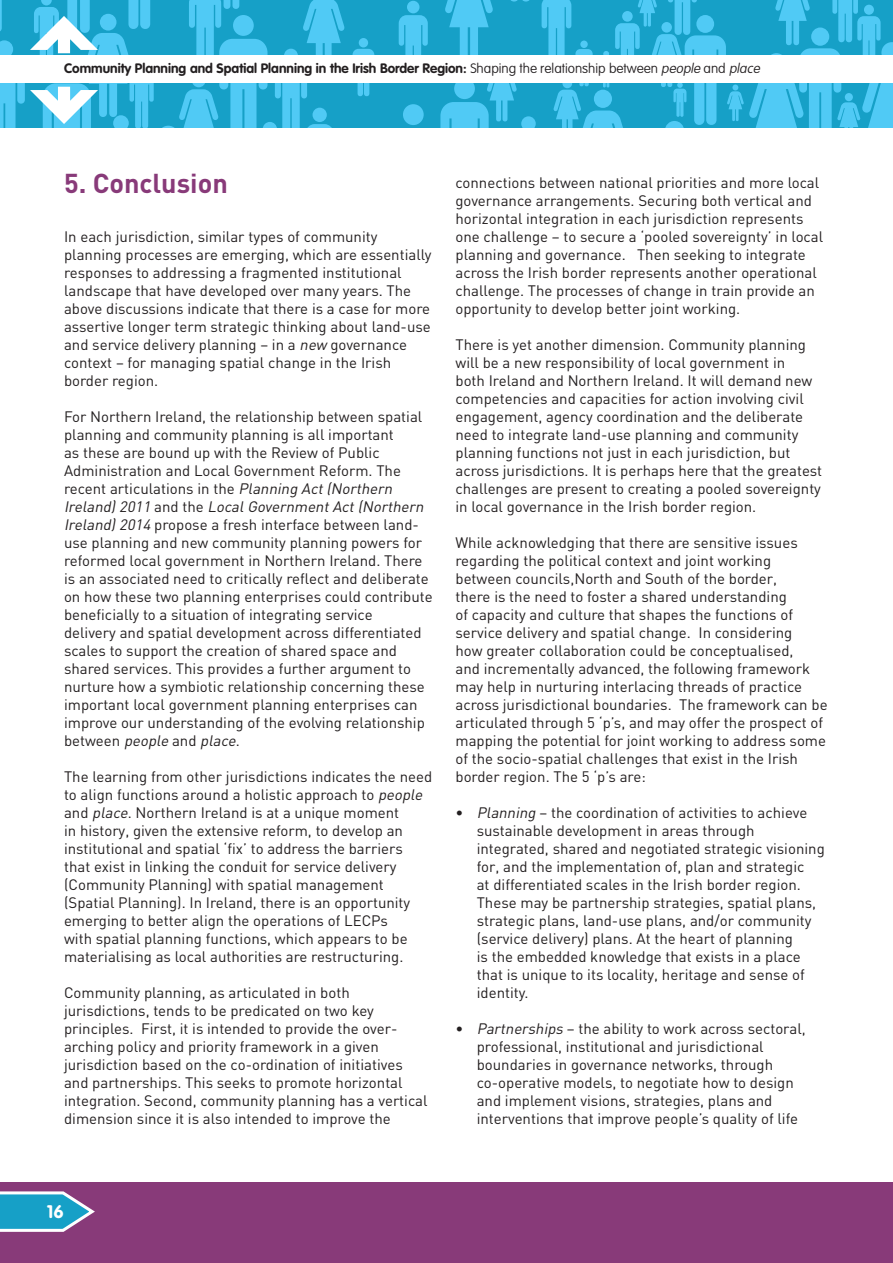
<style>
.page{position:relative;width:893px;height:1263px;background:#fff}
.page>*{position:absolute;margin:0;border:0;box-sizing:border-box;transform-origin:0 0}
.t1{font:700 27px "DIN";color:#883a79}
.t2{font:700 18px "VAG Rounded";color:#fff}
.t3{font:15px/18px "DIN";color:#231f20}
.t4{font:700 13.5px "VAG Rounded";color:#231f20}
.s1{font-weight:100}
.s2{font-weight:100;font-style:italic}
.s3{font-style:italic}
</style>
<div class="page">
<div style="left:0;top:1182px;width:893px;height:81px;background:#883a79"></div>
<div style="left:0;top:0;width:893px;height:128px;background:#16a0c7"></div>
<div style="left:403px;top:104px;width:21px;height:21px;background:#50caf5;border-radius:50%"></div>
<svg style="left:352px;top:49px;width:22px;height:47px"></svg>
<div style="left:359px;top:38px;width:9px;height:9px;background:#50caf5;border-radius:50%"></div>
<svg style="left:399px;top:15px;width:29px;height:40px"></svg>
<div style="left:407px;top:1px;width:12px;height:12px;background:#50caf5;border-radius:50%"></div>
<div style="left:0;top:55px;width:893px;height:28px;background:#fff"></div>
<svg style="left:440px;top:0;width:453px;height:128px"></svg>
<svg style="left:0;top:0;width:345px;height:128px"></svg>
<svg style="left:0;top:1191px;width:95px;height:41px"></svg>
<p class="t4" style="left:64px;top:61px;width:700px">Community Planning and Spatial Planning in the Irish Border Region: <span class="s1">Shaping the relationship between</span> <span class="s2">people</span> <span class="s1">and</span> <span class="s2">place</span></p>
<h1 class="t1" style="left:64px;top:165px;width:165px">5. Conclusion</h1>
<p class="t3" style="left:64px;top:227px;width:369px">In each jurisdiction, similar types of community planning processes are emerging, which are essentially responses to addressing a fragmented institutional landscape that have developed over many years. The above discussions indicate that there is a case for more assertive longer term strategic thinking about land-use and service delivery planning – in a <span class="s3">new</span> governance context – for managing spatial change in the Irish border region.</p>
<p class="t3" style="left:64px;top:407px;width:370px">For Northern Ireland, the relationship between spatial planning and community planning is all important<br>as these are bound up with the Review of Public Administration and Local Government Reform. The recent articulations in the <span class="s3">Planning Act(Northern Ireland)2011</span> a n d t h e <span class="s3">LocalGovernmentAct(Northern Ireland)2014</span> propose a fresh interface between land&shy;use planning and new community planning powers for reformed local government in Northern Ireland. There is an associated need to critically reflect and deliberate on how these two planning enterprises could contribute beneficially to a situation of integrating service<br>delivery and spatial development across differentiated scales to support the creation of shared space and shared services. This provides a further argument to nurture how a symbiotic relationship concerning these important local government planning enterprises can improve our understanding of the evolving relationship b e twe e n <span class="s3">people</span> a n d <span class="s3">place</span>.</p>
<p class="t3" style="left:64px;top:767px;width:370px">The learning from other jurisdictions indicates the need to align functions around a holistic approach to <span class="s3">people </span>and <span class="s3">place</span>. Northern Ireland is at a unique moment<br>in history, given the extensive reform, to develop an institutional and spatial ‘fix’ to address the barriers that exist in linking the conduit for service delivery (Community Planning) with spatial management (Spatial Planning). In Ireland, there is an opportunity emerging to better align the operations of LECPs<br>with spatial planning functions, which appears to be materialising as local authorities are restructuring.</p>
<p class="t3" style="left:64px;top:983px;width:365px">Community planning, as articulated in both jurisdictions, tends to be predicated on two key principles. First, it is intended to provide the over&shy;arching policy and priority framework in a given jurisdiction based on the co-ordination of initiatives and partnerships. This seeks to promote horizontal integration. Second, community planning has a vertical dimension since it is also intended to improve the</p>
<p class="t3" style="left:455px;top:173px;width:369px">connections between national priorities and more local governance arrangements. Securing both vertical and horizontal integration in each jurisdiction represents one challenge – to secure a ‘pooled sovereignty’ in local planning and governance. Then seeking to integrate across the Irish border represents another operational challenge. The processes of change in train provide an opportunity to develop better joint working.</p>
<p class="t3" style="left:455px;top:335px;width:368px">There is yet another dimension. Community planning will be a new responsibility of local government in<br>both Ireland and Northern Ireland. It will demand new competencies and capacities for action involving civil engagement, agency coordination and the deliberate need to integrate land-use planning and community planning functions not just in each jurisdiction, but across jurisdictions. It is perhaps here that the greatest challenges are present to creating a pooled sovereignty in local governance in the Irish border region.</p>
<p class="t3" style="left:455px;top:533px;width:374px">While acknowledging that there are sensitive issues regarding the political context and joint working between councils,North and South of the border,<br>there is the need to foster a shared understanding<br>of capacity and culture that shapes the functions of service delivery and spatial change. In considering<br>how greater collaboration could be conceptualised,<br>and incrementally advanced, the following framework may help in nurturing interlacing threads of practice across jurisdictional boundaries. The framework can be articulated through 5 ‘p’s, and may offer the prospect of mapping the potential for joint working to address some of the socio-spatial challenges that exist in the Irish border region. The 5 ‘p’s are:</p>
<p class="t3" style="left:477px;top:803px;width:350px;text-indent:-21px">• <span class="s3">Planning</span> – the coordination of activities to achieve sustainable development in areas through integrated, shared and negotiated strategic visioning for, and the implementation of, plan and strategic<br>at differentiated scales in the Irish border region.<br>These may be partnership strategies, spatial plans, strategic plans, land-use plans, and/or community (service delivery) plans. At the heart of planning<br>is the embedded knowledge that exists in a place that is unique to its locality, heritage and sense of identity.</p>
<p class="t3" style="left:477px;top:1019px;width:330px;text-indent:-21px">• <span class="s3">Partnerships</span> – the ability to work across sectoral, professional, institutional and jurisdictional boundaries in governance networks, through co-operative models, to negotiate how to design and implement visions, strategies, plans and interventions that improve people’s quality of life</p>
<p class="t2" style="left:47px;top:1201px;width:18px">16</p>
</div>
